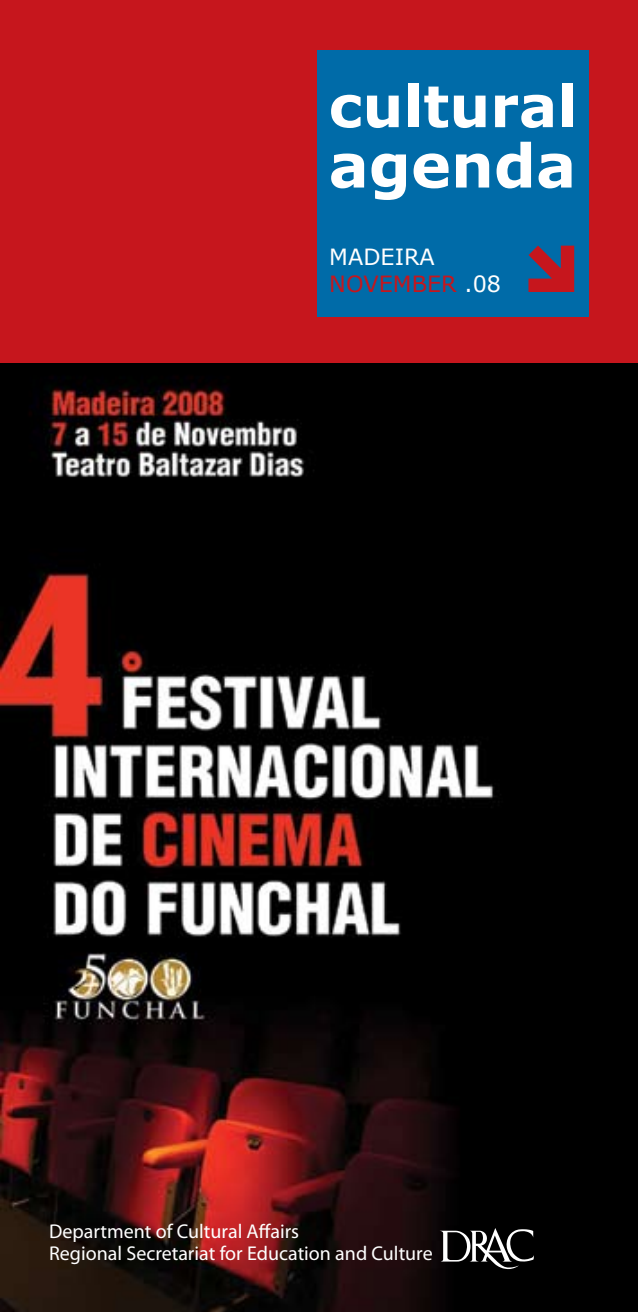
<style>
.page{position:relative;width:638px;height:1312px;background:#fff}
.page>*{position:absolute;margin:0;border:0;box-sizing:border-box;transform-origin:0 0}
.t1{font:700 60.25px "Verdana";color:#fff}
.t2{font:700 57.5px "Verdana";color:#fff}
.t3{font:22.25px/26.8px "Verdana";color:#fff}
.t4{font:20px/22.5px "Myriad Pro";color:#fff}
.s1{color:#c6161d}
</style>
<div class="page">
<div style="left:0;top:0;width:638px;height:364px;background:#c6161d"></div>
<img style="left:0;top:363px;width:638px;height:948px">
<div style="left:317px;top:50px;width:271px;height:266px;background:#006ba8"></div>
<svg style="left:528px;top:245px;width:46px;height:47px"></svg>
<svg style="left:439px;top:1227px;width:95px;height:41px"></svg>
<h2 class="t2" style="left:329px;top:70px;width:250px">cultural</h2>
<h1 class="t1" style="left:329px;top:127px;width:249px">agenda</h1>
<p class="t3" style="left:329px;top:243px;width:173px">MADEIRA<br><span class="s1">NOVEMBER</span> .08</p>
<p class="t4" style="left:49px;top:1219px;width:385px">Department of Cultural Affairs<br>Regional Secretariat for Education and Culture</p>
</div>
